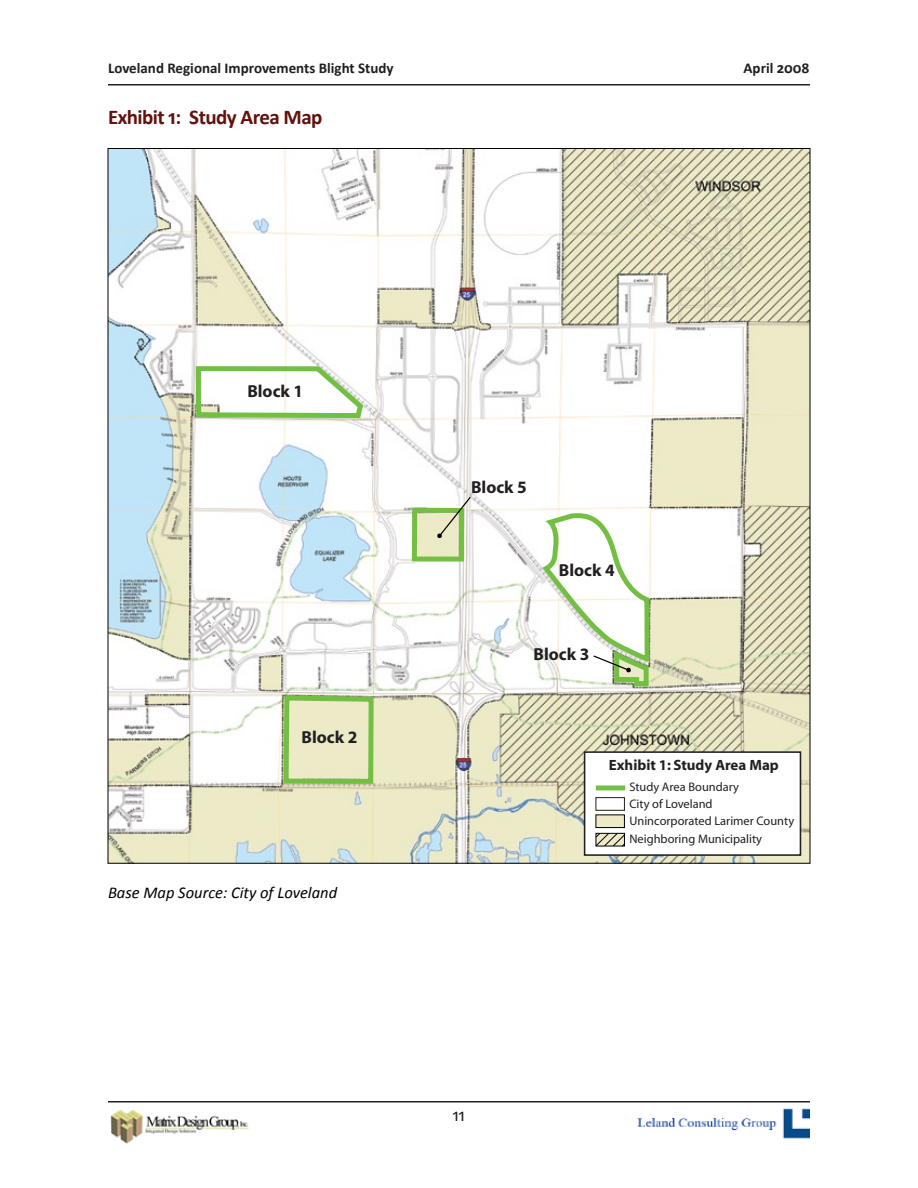
<style>
.page{position:relative;width:918px;height:1188px;background:#fff}
.page>*{position:absolute;margin:0;border:0;box-sizing:border-box;transform-origin:0 0}
.t1{font:700 21px "Calibri";letter-spacing:-.025em;color:#62120c}
.t2{font:18px "Calibri";color:#231f20}
.t3{font:700 17.4px "Myriad";color:#231f20}
.t4{font:italic 16.5px "Calibri";color:#000}
.t5{font:700 15px "Calibri";color:#231f20}
.t6{font:700 14.85px "Myriad";color:#231f20}
.t7{font:12.45px/17.4px "Myriad";color:#231f20}
</style>
<div class="page">
<hr style="left:108px;top:84px;width:702px;height:2px;background:#231f20">
<hr style="left:108px;top:1101px;width:702px;height:1px;background:#231f20">
<img style="left:110px;top:1109px;width:139px;height:35px">
<img style="left:637px;top:1108px;width:173px;height:31px">
<img style="left:110px;top:150px;width:698px;height:712px">
<svg style="left:193px;top:364px;width:173px;height:57px"></svg>
<svg style="left:281px;top:693px;width:95px;height:93px"></svg>
<div style="left:585px;top:752px;width:215px;height:103px;background:#fff"></div>
<div style="left:584px;top:751px;width:217px;height:105px;border:2px solid #231f20"></div>
<svg style="left:541px;top:511px;width:112px;height:351px"></svg>
<div style="left:596px;top:785px;width:29px;height:5px;background:#72bf44"></div>
<svg style="left:409px;top:496px;width:63px;height:68px"></svg>
<p class="t5" style="left:108px;top:58px;width:287px">Loveland Regional Improvements Blight Study</p>
<p class="t5" style="left:744px;top:59px;width:68px">April 2008</p>
<h1 class="t1" style="left:108px;top:104px;width:216px">Exhibit 1: Study Area Map</h1>
<h3 class="t3" style="left:247px;top:382px;width:57px">Block 1</h3>
<h3 class="t3" style="left:302px;top:729px;width:57px">Block 2</h3>
<h3 class="t4" style="left:108px;top:883px;width:231px">Base Map Source: City of Loveland</h3>
<h3 class="t3" style="left:471px;top:478px;width:57px">Block 5</h3>
<h3 class="t3" style="left:559px;top:561px;width:57px">Block 4</h3>
<h3 class="t3" style="left:534px;top:646px;width:57px">Block 3</h3>
<p class="t6" style="left:609px;top:758px;width:171px">Exhibit 1: Study Area Map</p>
<p class="t7" style="left:629px;top:778px;width:111px">Study Area Boundary</p>
<p class="t7" style="left:629px;top:813px;width:166px">Unincorporated Larimer County<br>Neighboring Municipality</p>
<p class="t7" style="left:629px;top:796px;width:85px">City of Loveland</p>
<h2 class="t2" style="left:453px;top:1103px;width:7px">11</h2>
</div>
